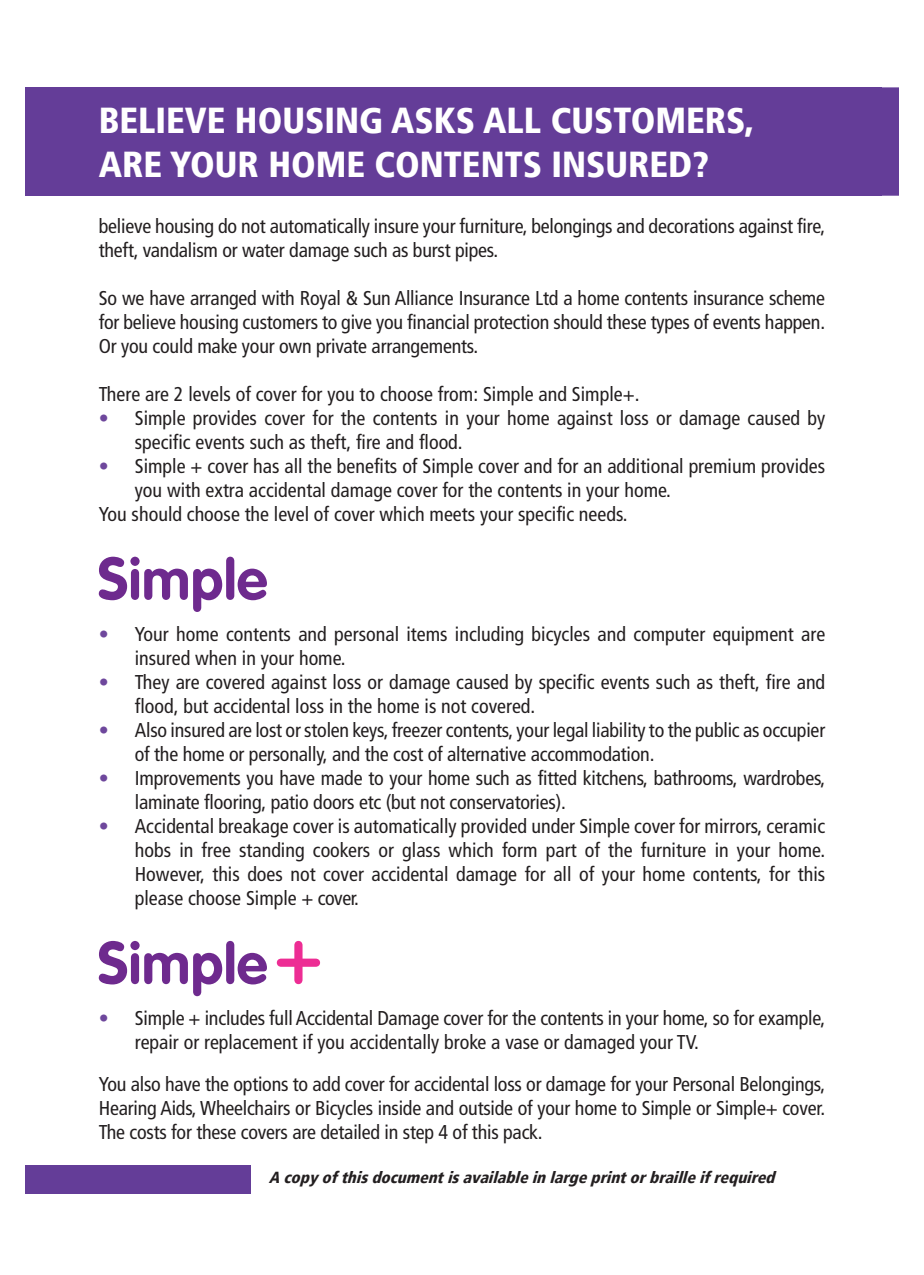
<style>
.page{position:relative;width:924px;height:1275px;background:#fff}
.page>*{position:absolute;margin:0;border:0;box-sizing:border-box;transform-origin:0 0}
.t1{font:900 condensed 36px "Frutiger LT";color:#fff}
.t2{font:condensed 20px/24px "Frutiger LT";color:#231f20}
.t3{font:italic 900 condensed 16px "Frutiger LT";color:#231f20}
.s1{color:#6e479c}
</style>
<div class="page">
<div style="left:25px;top:87px;width:856px;height:109px;background:#643d98"></div>
<svg style="left:99px;top:941px;width:123px;height:55px"></svg>
<div style="left:226px;top:941px;width:8px;height:43px;background:#6e2a8e;border-radius:4px"></div>
<svg style="left:237px;top:953px;width:30px;height:31px"></svg>
<div style="left:294px;top:941px;width:8px;height:43px;background:#ed2d94;border-radius:4px"></div>
<div style="left:277px;top:958px;width:43px;height:8px;background:#ed2d94;border-radius:4px"></div>
<svg style="left:99px;top:556px;width:123px;height:56px"></svg>
<div style="left:226px;top:556px;width:8px;height:44px;background:#6e2a8e;border-radius:4px"></div>
<svg style="left:237px;top:568px;width:30px;height:32px"></svg>
<div style="left:25px;top:1165px;width:225px;height:28px;background:#643d98"></div>
<div style="left:881px;top:87px;width:17px;height:109px;background:#643d98"></div>
<p class="t1" style="left:99px;top:99px;width:656px">BELIEVE HOUSING ASKS ALL CUSTOMERS,</p>
<p class="t1" style="left:99px;top:142px;width:611px">ARE YOUR HOME CONTENTS INSURED?</p>
<p class="t2" style="left:99px;top:214px;width:727px">believe housing do not automatically insure your furniture, belongings and decorations against fire, theft, vandalism or water damage such as burst pipes.</p>
<p class="t2" style="left:99px;top:286px;width:727px;text-align:justify">So we have arranged with Royal &amp; Sun Alliance Insurance Ltd a home contents insurance scheme for believe housing customers to give you financial protection should these types of events happen.<br>Or you could make your own private arrangements.</p>
<p class="t2" style="left:99px;top:382px;width:542px">There are 2 levels of cover for you to choose from: Simple and Simple+.</p>
<p class="t2" style="left:135px;top:406px;width:691px;text-indent:-36px"><span class="s1">•</span> Simple provides cover for the contents in your home against loss or damage caused by specific events such as theft, fire and flood.</p>
<p class="t2" style="left:135px;top:454px;width:691px;text-indent:-36px"><span class="s1">•</span> Simple + cover has all the benefits of Simple cover and for an additional premium provides you with extra accidental damage cover for the contents in your home.</p>
<p class="t2" style="left:99px;top:502px;width:530px">You should choose the level of cover which meets your specific needs.</p>
<p class="t2" style="left:135px;top:622px;width:691px;text-indent:-36px"><span class="s1">•</span> Your home contents and personal items including bicycles and computer equipment are insured when in your home.</p>
<p class="t2" style="left:135px;top:670px;width:691px;text-indent:-36px"><span class="s1">•</span> They are covered against loss or damage caused by specific events such as theft, fire and flood, but accidental loss in the home is not covered.</p>
<p class="t2" style="left:135px;top:718px;width:691px;text-indent:-36px"><span class="s1">•</span> Also insured are lost or stolen keys, freezer contents, your legal liability to the public as occupier of the home or personally, and the cost of alternative accommodation.</p>
<p class="t2" style="left:135px;top:766px;width:691px;text-indent:-36px"><span class="s1">•</span> Improvements you have made to your home such as fitted kitchens, bathrooms, wardrobes, laminate flooring, patio doors etc (but not conservatories).</p>
<p class="t2" style="left:135px;top:814px;width:691px;text-align:justify;text-indent:-36px"><span class="s1">•</span> Accidental breakage cover is automatically provided under Simple cover for mirrors, ceramic hobs in free standing cookers or glass which form part of the furniture in your home.<br>However, this does not cover accidental damage for all of your home contents, for this please choose Simple + cover.</p>
<p class="t2" style="left:135px;top:1006px;width:691px;text-indent:-36px"><span class="s1">•</span> Simple + includes full Accidental Damage cover for the contents in your home, so for example, repair or replacement if you accidentally broke a vase or damaged your TV.</p>
<p class="t2" style="left:99px;top:1072px;width:727px;text-align:justify">You also have the options to add cover for accidental loss or damage for your Personal Belongings, Hearing Aids, Wheelchairs or Bicycles inside and outside of your home to Simple or Simple+ cover.<br>The costs for these covers are detailed in step 4 of this pack.</p>
<p class="t3" style="left:269px;top:1168px;width:512px">A copyofthisdocumentisavailableinlargeprintorbrailleifrequired</p>
</div>
